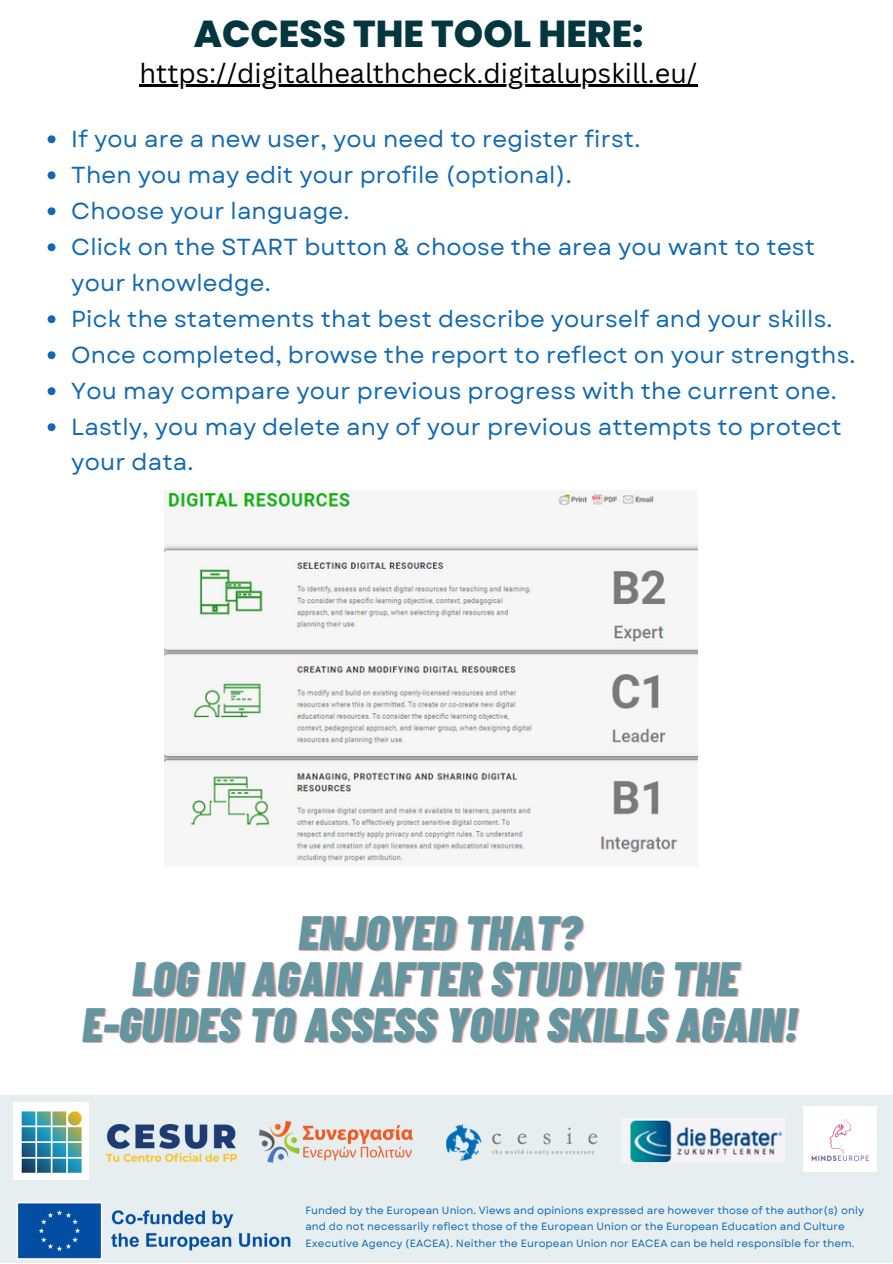
<style>
.page{position:relative;width:893px;height:1264px;background:#fff}
.page>*{position:absolute;margin:0;border:0;box-sizing:border-box;transform-origin:0 0}
.t1{font:italic 900 48.15px "Barlow Condensed";color:#6596a0}
.t2{font:800 37.5px "Poppins";color:#03363f}
.t3{font:27px "Canva Sans";color:#000}
.t4{font:23.25px/36px "Garet";letter-spacing:.01em;color:#1069b2}
.t5{font:10.5px/16.6px "Garet";letter-spacing:.01em;color:#1069b2}
</style>
<div class="page">
<div style="left:0;top:1095px;width:892px;height:167px;background:#e6eef0"></div>
<img style="left:165px;top:491px;width:532px;height:373px">
<svg style="left:48px;top:135px;width:7px;height:8px"></svg>
<svg style="left:48px;top:171px;width:7px;height:8px"></svg>
<svg style="left:48px;top:207px;width:7px;height:8px"></svg>
<svg style="left:48px;top:243px;width:7px;height:8px"></svg>
<svg style="left:48px;top:315px;width:7px;height:8px"></svg>
<svg style="left:48px;top:351px;width:7px;height:8px"></svg>
<svg style="left:48px;top:387px;width:7px;height:8px"></svg>
<svg style="left:48px;top:423px;width:7px;height:8px"></svg>
<hr style="left:139px;top:85px;width:558px;height:2px;background:#000">
<img style="left:16px;top:1202px;width:275px;height:58px">
<img style="left:258px;top:1120px;width:155px;height:43px">
<img style="left:803px;top:1106px;width:73px;height:64px">
<img style="left:446px;top:1124px;width:152px;height:37px">
<img style="left:13px;top:1102px;width:76px;height:77px">
<img style="left:106px;top:1124px;width:131px;height:37px">
<img style="left:621px;top:1118px;width:163px;height:44px">
<p class="t2" style="left:194px;top:8px;width:451px">ACCESS THE TOOL HERE:</p>
<p class="t3" style="left:139px;top:54px;width:559px">https://digitalhealthcheck.digitalupskill.eu/</p>
<p class="t4" style="left:71px;top:121px;width:570px">If you are a new user, you need to register first.</p>
<p class="t4" style="left:71px;top:156px;width:502px">Then you may edit your profile (optional).</p>
<p class="t4" style="left:71px;top:192px;width:279px">Choose your language.</p>
<p class="t4" style="left:71px;top:228px;width:745px">Click on the START button &amp; choose the area you want to test your knowledge.</p>
<p class="t4" style="left:71px;top:300px;width:762px">Pick the statements that best describe yourself and your skills.</p>
<p class="t4" style="left:71px;top:336px;width:785px">Once completed, browse the report to reflect on your strengths.</p>
<p class="t4" style="left:71px;top:372px;width:767px">You may compare your previous progress with the current one.</p>
<p class="t4" style="left:71px;top:408px;width:772px">Lastly, you may delete any of your previous attempts to protect your data.</p>
<p class="t1" style="left:298px;top:901px;width:284px">ENJOYED THAT?</p>
<p class="t1" style="left:132px;top:947px;width:608px">LOG IN AGAIN AFTER STUDYING THE</p>
<p class="t1" style="left:82px;top:993px;width:717px">E-GUIDES TO ASSESS YOUR SKILLS AGAIN!</p>
<p class="t5" style="left:305px;top:1201px;width:560px">Funded by the European Union. Views and opinions expressed are however those of the author(s) only and do not necessarily reflect those of the European Union or the European Education and Culture<br>Executive Agency (EACEA). Neither the European Union nor EACEA can be held responsible for them.</p>
</div>
